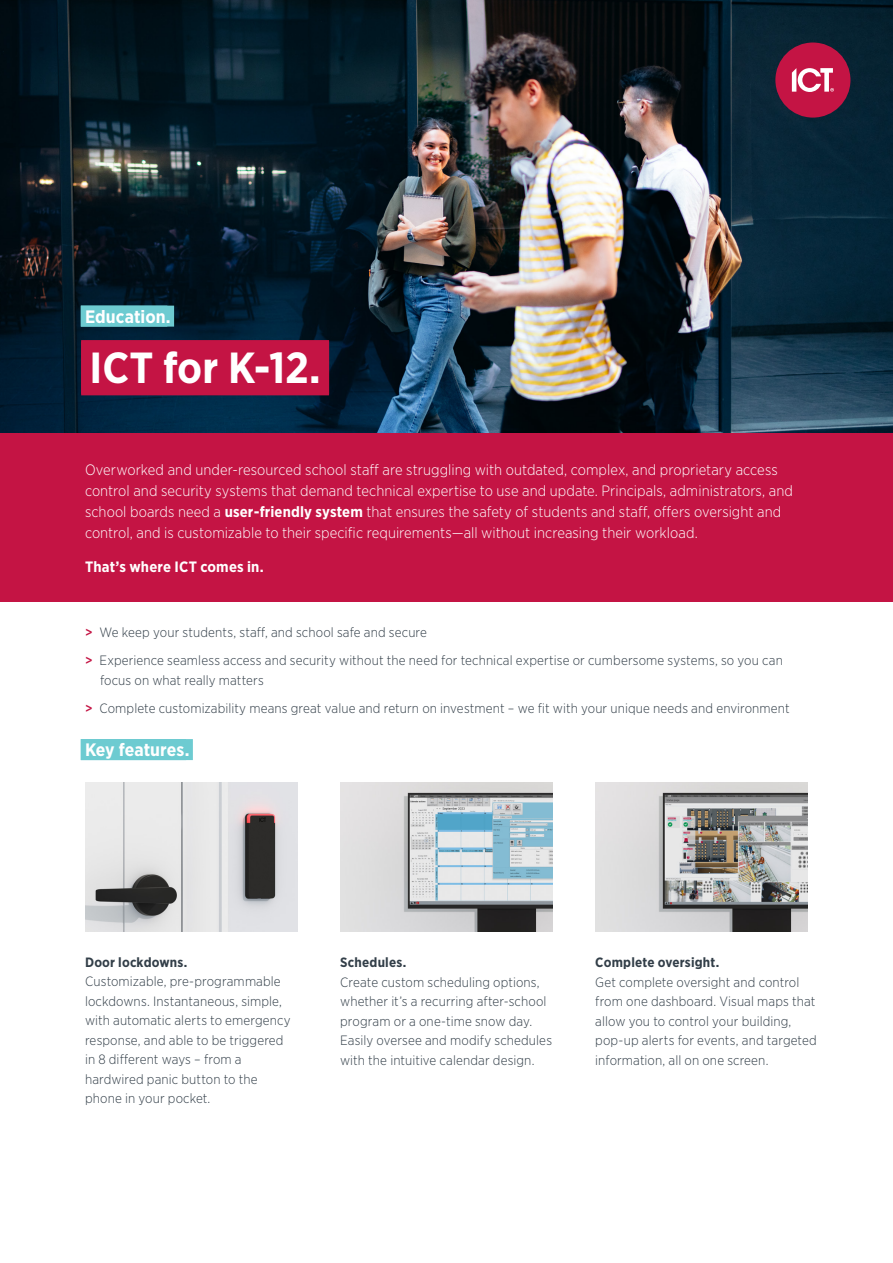
<style>
.page{position:relative;width:893px;height:1263px;background:#fff}
.page>*{position:absolute;margin:0;border:0;box-sizing:border-box;transform-origin:0 0}
.Chapter_Heading_Red_Para_Rule{font:700 43.5px "Gotham Narrow";color:#fff}
.Feature_Heading_White_with_Aqua_Backgrou{font:700 18px "Gotham Narrow";color:#fff}
.Feature_Body_Text_White_Intro{font:300 15px/21px "Gotham Narrow";letter-spacing:.005em;color:#fff}
.Feature_Body_Text_White_Intro-2{font:700 15px "Gotham Narrow";letter-spacing:.01em;color:#fff}
.Feature_Body_Text{font:300 13.5px/19.5px "Gotham Narrow";letter-spacing:.01em;color:#323e48}
.s1{font-weight:700}
.s2{font-weight:500;color:#c41444}
</style>
<div class="page">
<img style="left:85px;top:782px;width:213px;height:149px">
<img style="left:0;top:0;width:893px;height:433px">
<div style="left:775px;top:43px;width:75px;height:75px;background:#c41444;border-radius:50%"></div>
<svg style="left:792px;top:68px;width:42px;height:24px"></svg>
<div style="left:81px;top:739px;width:112px;height:21px;background:#6dcbd1"></div>
<div style="left:81px;top:306px;width:93px;height:21px;background:#6dcbd1"></div>
<div style="left:0;top:433px;width:893px;height:168px;background:#c41444"></div>
<div style="left:81px;top:340px;width:248px;height:54px;background:#c41444"></div>
<img style="left:340px;top:782px;width:213px;height:150px">
<img style="left:595px;top:782px;width:213px;height:150px">
<p class="Feature_Heading_White_with_Aqua_Backgrou" style="left:85px;top:305px;width:87px">Education.</p>
<p class="Chapter_Heading_Red_Para_Rule" style="left:90px;top:339px;width:232px">ICT for K-12.</p>
<p class="Feature_Body_Text_White_Intro" style="left:85px;top:459px;width:709px">Overworked and under-resourced school staff are struggling with outdated, complex, and proprietary access control and security systems that demand technical expertise to use and update. Principals, administrators, and school boards need a <span class="s1">user-friendly system</span> that ensures the safety of students and staff, offers oversight and control, and is customizable to their specific requirements—all without increasing their workload.</p>
<p class="Feature_Body_Text_White_Intro-2" style="left:85px;top:557px;width:180px">That’s where ICT comes in.</p>
<p class="Feature_Body_Text" style="left:85px;top:622px;width:343px"><span class="s2">&gt;</span> We keep your students, staff, and school safe and secure</p>
<p class="Feature_Body_Text" style="left:100px;top:650px;width:684px;text-indent:-15px"><span class="s2">&gt;</span> Experience seamless access and security without the need for technical expertise or cumbersome systems, so you can focus on what really matters</p>
<p class="Feature_Body_Text" style="left:85px;top:698px;width:706px"><span class="s2">&gt;</span> Complete customizability means great value and return on investment – we fit with your unique needs and environment</p>
<p class="Feature_Heading_White_with_Aqua_Backgrou" style="left:85px;top:738px;width:106px">Key features.</p>
<p class="Feature_Body_Text" style="left:85px;top:952px;width:207px"><span class="s1">Door lockdowns.<br></span>Customizable, pre-programmable lockdowns. Instantaneous, simple, with automatic alerts to emergency response, and able to be triggered in 8 different ways – from a hardwired panic button to the phone in your pocket.</p>
<p class="Feature_Body_Text" style="left:595px;top:952px;width:223px"><span class="s1">Complete oversight.<br></span>Get complete oversight and control from one dashboard. Visual maps that allow you to control your building, pop-up alerts for events, and targeted information, all on one screen.</p>
<p class="Feature_Body_Text" style="left:340px;top:952px;width:213px"><span class="s1">Schedules.<br></span>Create custom scheduling options, whether it’s a recurring after-school program or a one-time snow day.<br>Easily oversee and modify schedules with the intuitive calendar design.</p>
</div>
